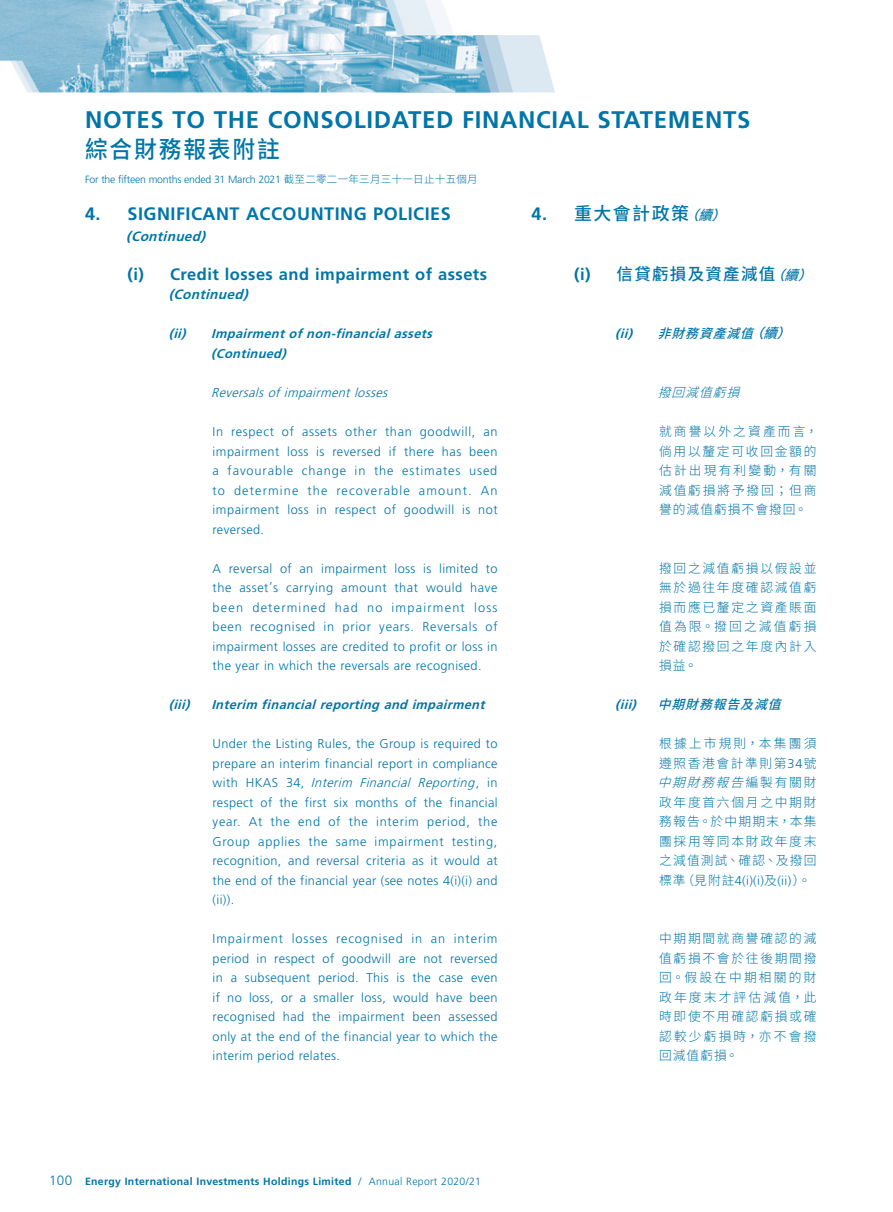
<style>
.page{position:relative;width:893px;height:1212px;background:#fff}
.page>*{position:absolute;margin:0;border:0;box-sizing:border-box;transform-origin:0 0}
.t1{font:700 24px "Frutiger LT Std";letter-spacing:.03em;color:#0075a8}
.t2{font:500 24px "Source Han Sans TC";letter-spacing:.08em;color:#0075a8;scale:.95 1}
.Heading_1{font:700 18px "Frutiger LT Std";letter-spacing:.03em;color:#0075a8}
.C_Heading_1{font:500 18px "Source Han Sans TC";letter-spacing:.08em;color:#0075a8}
.Heading_2{font:700 16.5px "Frutiger LT Std";letter-spacing:.03em;color:#0075a8}
.C_Heading_2{font:500 16.5px "Source Han Sans TC";letter-spacing:.08em;color:#0075a8}
.Heading_1-2{font:italic 700 13.5px "Frutiger LT Std";color:#0075a8}
.Heading_2-2{font:italic 700 13.5px "Frutiger LT Std";color:#0075a8}
.Body_Text{font:300 12.75px/19.5px "Frutiger LT Std";letter-spacing:.03em;color:#0075a8;text-align:justify}
.C_Body_Text{font:300 12.75px/19.5px "Source Han Sans TC";letter-spacing:.135em;color:#0075a8;text-align:justify}
.Heading_3{font:italic 700 12.75px/19.5px "Frutiger LT Std";color:#0075a8}
.Heading_4{font:italic 300 12.75px "Frutiger LT Std";color:#0075a8}
.C_Heading_3{font:italic 500 12.75px "Source Han Sans TC";color:#0075a8}
.C_Heading_3-2{font:italic 700 12.75px "Frutiger LT Std";color:#0075a8}
.C_Heading_4{font:italic 300 12.75px "Source Han Sans TC";color:#0075a8}
.t3{font:700 10.5px "Frutiger LT Std";letter-spacing:.03em;color:#0075a8}
.t4{font:300 10.5px "Frutiger LT Std";letter-spacing:-.02em;color:#0075a8}
.s1{font-family:"Source Han Sans TC"}
.s2{font-style:italic}
.s3{font-family:"Frutiger LT Std";font-weight:700}
.s4{font-style:italic;font-size:13.5px}
.s5{font-size:13.5px}
.s6{font-family:"Frutiger LT Std"}
.s7{font-weight:300;font-size:13.5px}
.s8{font-weight:300}
</style>
<div class="page">
<svg style="left:491px;top:35px;width:64px;height:57px;background:#d8e6f0"></svg>
<img style="left:0;top:0;width:491px;height:92px">
<h1 class="t1" style="left:85px;top:106px;width:667px">NOTES TO THE CONSOLIDATED FINANCIAL STATEMENTS</h1>
<h1 class="t2" style="left:85px;top:136px;width:207px">綜合財務報表附註</h1>
<p class="t4" style="left:85px;top:173px;width:394px">For the fifteen months ended 31 March 2021 <span class="s1">截至二零二一年三月三十一日止十五個月</span></p>
<p class="Heading_1" style="left:85px;top:203px;width:367px">4. SIGNIFICANT ACCOUNTING POLICIES</p>
<p class="Heading_1-2" style="left:126px;top:228px;width:85px">(Continued)</p>
<p class="Heading_2" style="left:128px;top:265px;width:361px">(i) Credit losses and impairment of assets</p>
<p class="Heading_2-2" style="left:169px;top:287px;width:85px">(Continued)</p>
<p class="Heading_3" style="left:169px;top:324px;width:22px">(ii)</p>
<p class="Heading_3" style="left:211px;top:324px;width:226px">Impairmentofnon-financialassets (Continued)</p>
<p class="Heading_4" style="left:211px;top:385px;width:181px">Reversalsofimpairmentlosses</p>
<p class="Body_Text" style="left:213px;top:422px;width:287px">In respect of assets other than goodwill, an impairment loss is reversed if there has been a favourable change in the estimates used to determine the recoverable amount. An impairment loss in respect of goodwill is not reversed.</p>
<p class="Body_Text" style="left:213px;top:558px;width:287px">A reversal of an impairment loss is limited to the asset’s carrying amount that would have been determined had no impairment loss been recognised in prior years. Reversals of impairment losses are credited to profit or loss in the year in which the reversals are recognised.</p>
<p class="Heading_3" style="left:169px;top:695px;width:26px">(iii)</p>
<p class="Heading_3" style="left:211px;top:695px;width:279px">Interim financialreporting and impairment</p>
<p class="Body_Text" style="left:213px;top:734px;width:287px">Under the Listing Rules, the Group is required to prepare an interim financial report in compliance w i t h H K A S 3 4 , <span class="s2">Interim Financial Reporting</span>, i n respect of the first six months of the financial year. At the end of the interim period, the Group applies the same impairment testing, recognition, and reversal criteria as it would at the end of the financial year (see notes 4(i)(i) and (ii)).</p>
<p class="Body_Text" style="left:213px;top:929px;width:287px">Impairment losses recognised in an interim period in respect of goodwill are not reversed in a subsequent period. This is the case even if no loss, or a smaller loss, would have been recognised had the impairment been assessed only at the end of the financial year to which the interim period relates.</p>
<p class="C_Heading_1" style="left:531px;top:203px;width:206px"><span class="s3">4.</span> 重大會計政策<span class="s4">（續）</span></p>
<p class="C_Heading_2" style="left:574px;top:265px;width:249px"><span class="s3">(i)</span> 信貸虧損及資產減值<span class="s4">（續）</span></p>
<p class="C_Heading_3-2" style="left:615px;top:327px;width:22px">(ii)</p>
<p class="C_Heading_3" style="left:658px;top:327px;width:144px">非財務資產減值<span class="s5">（續）</span></p>
<p class="C_Heading_4" style="left:658px;top:385px;width:93px">撥回減值虧損</p>
<p class="C_Body_Text" style="left:659px;top:422px;width:160px;text-align:left">就商譽以外之資產而言，倘用以釐定可收回金額的估計出現有利變動，有關減值虧損將予撥回；但商譽的減值虧損不會撥回。</p>
<p class="C_Body_Text" style="left:659px;top:558px;width:159px">撥回之減值虧損以假設並無於過往年度確認減值虧損而應已釐定之資產賬面值為限。撥回之減值虧損於確認撥回之年度內計入損益。</p>
<p class="C_Heading_3-2" style="left:615px;top:697px;width:26px">(iii)</p>
<p class="C_Heading_3" style="left:658px;top:697px;width:134px">中期財務報告及減值</p>
<p class="C_Body_Text" style="left:658px;top:734px;width:160px">根據上市規則，本集團須遵照香港會計準則第<span class="s6">34</span>號<span class="s2">中期財務報告</span>編製有關財政年度首六個月之中期財務報告。於中期期末，本集團採用等同本財政年度末之減值測試、確認、及撥回標準（見附註<span class="s6">4(i)(i)</span>及<span class="s6">(ii)</span>）。</p>
<p class="C_Body_Text" style="left:659px;top:929px;width:159px">中期期間就商譽確認的減值虧損不會於往後期間撥回。假設在中期相關的財政年度末才評估減值，此時即使不用確認虧損或確認較少虧損時，亦不會撥回減值虧損。</p>
<p class="t3" style="left:49px;top:1175px;width:433px"><span class="s7">100</span> Energy International Investments Holdings Limited <span class="s8">/ Annual Report 2020/21</span></p>
</div>
